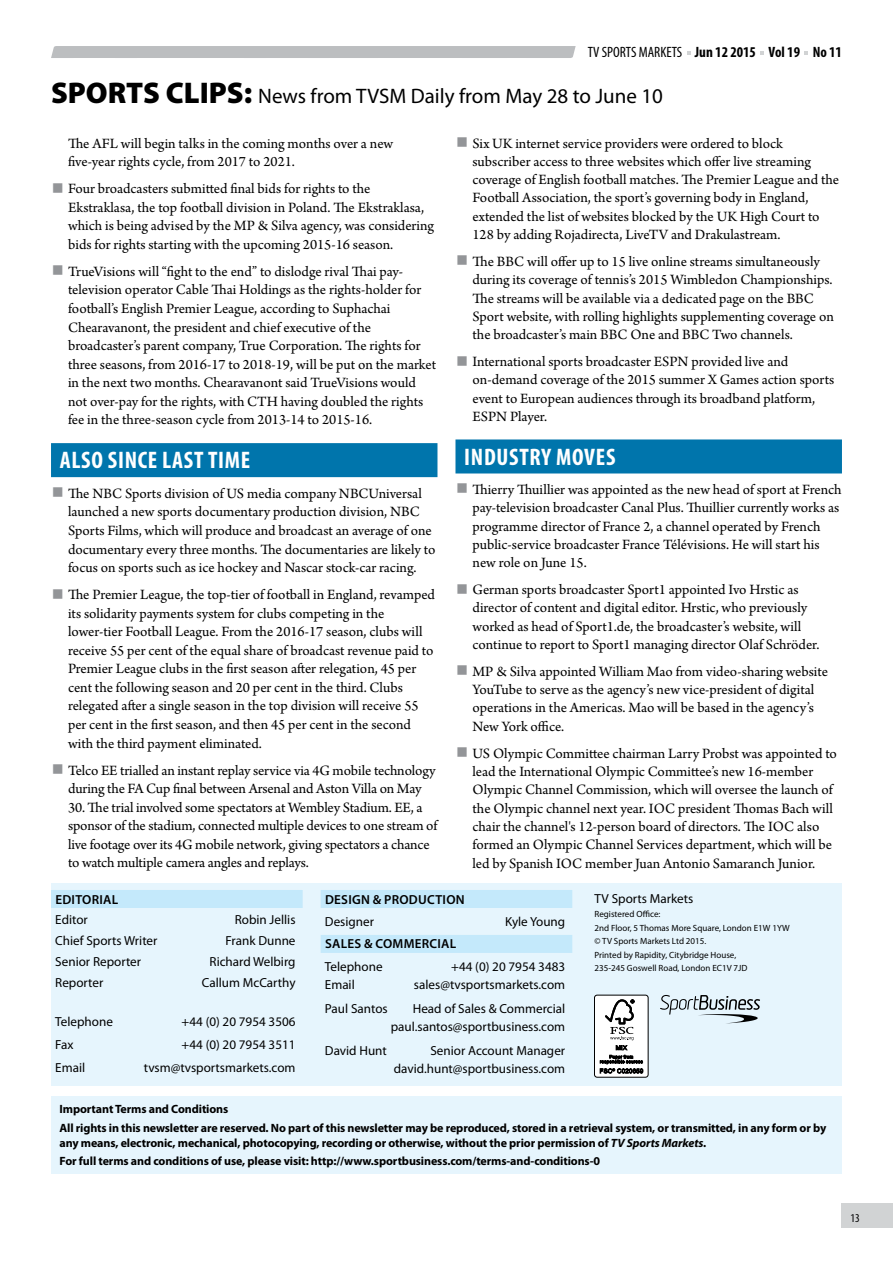
<style>
.page{position:relative;width:893px;height:1263px;background:#fff}
.page>*{position:absolute;margin:0;border:0;box-sizing:border-box;transform-origin:0 0}
.t1{font:700 condensed 24px "Myriad Pro";letter-spacing:.03em;color:#fff}
.t2{font:21px "Myriad Pro";color:#000}
.t3{font:15px/18.6px "Arno Pro";color:#000}
.t4{font:700 condensed 15px "Myriad Pro";color:#000}
.t5{font:13.2px/18px "Myriad Pro";color:#000;text-align:right}
.t6{font:600 13.2px "Myriad Pro";letter-spacing:.02em;color:#000}
.t7{font:700 12px/18.6px "Myriad Pro";letter-spacing:-.01em;color:#000}
.t8{font:condensed 12px "Myriad Pro";color:#000}
.t9{font:9px/13.5px "Myriad Pro";color:#000}
.s1{font-weight:400}
.s2{font-weight:900;font-size:30px}
.s3{font-weight:700;font-size:42px;color:#939598}
.s4{font-style:italic}
</style>
<div class="page">
<div style="left:842px;top:1204px;width:51px;height:24px;background:#d1d3d4"></div>
<div style="left:51px;top:46px;width:525px;height:12px;background:#bcbec0"></div>
<div style="left:51px;top:443px;width:386px;height:34px;background:#0075ac"></div>
<div style="left:455px;top:439px;width:387px;height:34px;background:#0075ac"></div>
<div style="left:51px;top:883px;width:791px;height:203px;background:#e6f5fd"></div>
<div style="left:51px;top:890px;width:252px;height:18px;background:#c4e9fb"></div>
<div style="left:321px;top:890px;width:251px;height:18px;background:#c4e9fb"></div>
<div style="left:321px;top:935px;width:251px;height:18px;background:#c4e9fb"></div>
<div style="left:594px;top:995px;width:54px;height:82px;background:#fff;border-radius:3px"></div>
<div style="left:594px;top:995px;width:54px;height:82px;border:1px solid #000;border-radius:3px"></div>
<svg style="left:600px;top:999px;width:43px;height:74px"></svg>
<svg style="left:660px;top:995px;width:100px;height:28px"></svg>
<div style="left:51px;top:1096px;width:791px;height:78px;background:#e6f5fd"></div>
<p class="t4" style="left:588px;top:43px;width:256px"><span class="s1">TV SPORTS MARKETS</span> JUN 12 2015 VOL 19 NO 11</p>
<h2 class="t2" style="left:51px;top:83px;width:613px"><span class="s2">SPORTS CLIPS:</span> News from TVSM Daily from May 28 to June 10</h2>
<p class="t3" style="left:68px;top:134px;width:327px">The AFL will begin talks in the coming months over a new five-year rights cycle, from 2017 to 2021.</p>
<p class="t3" style="left:68px;top:180px;width:368px;text-indent:-17px"><span class="s3">■</span> Four broadcasters submitted final bids for rights to the Ekstraklasa, the top football division in Poland. The Ekstraklasa, which is being advised by the MP &amp; Silva agency, was considering bids for rights starting with the upcoming 2015-16 season.</p>
<p class="t3" style="left:68px;top:263px;width:370px;text-indent:-17px"><span class="s3">■</span> TrueVisions will “fight to the end” to dislodge rival Thai pay&shy;television operator Cable Thai Holdings as the rights-holder for football’s English Premier League, according to Suphachai Chearavanont, the president and chief executive of the broadcaster’s parent company, True Corporation. The rights for three seasons, from 2016-17 to 2018-19, will be put on the market in the next two months. Chearavanont said TrueVisions would not over-pay for the rights, with CTH having doubled the rights fee in the three-season cycle from 2013-14 to 2015-16.</p>
<h1 class="t1" style="left:60px;top:445px;width:192px">ALSO SINCE LAST TIME</h1>
<p class="t3" style="left:68px;top:485px;width:369px;text-indent:-17px"><span class="s3">■</span> The NBC Sports division of US media company NBCUniversal launched a new sports documentary production division, NBC Sports Films, which will produce and broadcast an average of one documentary every three months. The documentaries are likely to focus on sports such as ice hockey and Nascar stock-car racing.</p>
<p class="t3" style="left:68px;top:586px;width:369px;text-indent:-17px"><span class="s3">■</span> The Premier League, the top-tier of football in England, revamped its solidarity payments system for clubs competing in the lower-tier Football League. From the 2016-17 season, clubs will receive 55 per cent of the equal share of broadcast revenue paid to Premier League clubs in the first season after relegation, 45 per cent the following season and 20 per cent in the third. Clubs relegated after a single season in the top division will receive 55 per cent in the first season, and then 45 per cent in the second with the third payment eliminated.</p>
<p class="t3" style="left:51px;top:762px;width:386px;text-align:center"><span class="s3">■</span> Telco EE trialled an instant replay service via 4G mobile technology during the FA Cup final between Arsenal and Aston Villa on May</p>
<p class="t3" style="left:68px;top:799px;width:371px">30. The trial involved some spectators at Wembley Stadium. EE, a sponsor of the stadium, connected multiple devices to one stream of live footage over its 4G mobile network, giving spectators a chance to watch multiple camera angles and replays.</p>
<p class="t3" style="left:472px;top:135px;width:368px;text-indent:-17px"><span class="s3">■</span> Six UK internet service providers were ordered to block subscriber access to three websites which offer live streaming coverage of English football matches. The Premier League and the Football Association, the sport’s governing body in England, extended the list of websites blocked by the UK High Court to 128 by adding Rojadirecta, LiveTV and Drakulastream.</p>
<p class="t3" style="left:472px;top:253px;width:363px;text-indent:-17px"><span class="s3">■</span> The BBC will offer up to 15 live online streams simultaneously during its coverage of tennis’s 2015 Wimbledon Championships.<br>The streams will be available via a dedicated page on the BBC Sport website, with rolling highlights supplementing coverage on the broadcaster’s main BBC One and BBC Two channels.</p>
<p class="t3" style="left:472px;top:353px;width:363px;text-indent:-17px"><span class="s3">■</span> International sports broadcaster ESPN provided live and on-demand coverage of the 2015 summer X Games action sports event to European audiences through its broadband platform, ESPN Player.</p>
<h1 class="t1" style="left:464px;top:442px;width:152px">IN DUSTRY MOVES</h1>
<p class="t3" style="left:472px;top:481px;width:371px;text-indent:-17px"><span class="s3">■</span> Thierry Thuillier was appointed as the new head of sport at French pay-television broadcaster Canal Plus. Thuillier currently works as programme director of France 2, a channel operated by French public-service broadcaster France Télévisions. He will start his new role on June 15.</p>
<p class="t3" style="left:472px;top:581px;width:348px;text-indent:-17px"><span class="s3">■</span> German sports broadcaster Sport1 appointed Ivo Hrstic as director of content and digital editor. Hrstic, who previously worked as head of Sport1.de, the broadcaster’s website, will continue to report to Sport1 managing director Olaf Schröder.</p>
<p class="t3" style="left:472px;top:663px;width:357px;text-indent:-17px"><span class="s3">■</span> MP &amp; Silva appointed William Mao from video-sharing website YouTube to serve as the agency’s new vice-president of digital operations in the Americas. Mao will be based in the agency’s New York office.</p>
<p class="t3" style="left:472px;top:745px;width:366px;text-indent:-17px"><span class="s3">■</span> US Olympic Committee chairman Larry Probst was appointed to lead the International Olympic Committee’s new 16-member Olympic Channel Commission, which will oversee the launch of the Olympic channel next year. IOC president Thomas Bach will chair the channel's 12-person board of directors. The IOC also formed an Olympic Channel Services department, which will be led by Spanish IOC member Juan Antonio Samaranch Junior.</p>
<p class="t6" style="left:55px;top:891px;width:24px">EDITORIAL</p>
<p class="t5" style="left:55px;top:911px;width:34px">Editor</p>
<p class="t5" style="left:235px;top:911px;width:62px">Robin Jellis</p>
<p class="t5" style="left:55px;top:931px;width:104px">Chief Sports Writer</p>
<p class="t5" style="left:226px;top:931px;width:71px">Frank Dunne</p>
<p class="t5" style="left:55px;top:952px;width:87px">Senior Reporter</p>
<p class="t5" style="left:209px;top:952px;width:88px">Richard Welbirg</p>
<p class="t5" style="left:55px;top:973px;width:50px">Reporter</p>
<p class="t5" style="left:202px;top:973px;width:95px">Callum McCarthy</p>
<p class="t5" style="left:55px;top:1012px;width:59px">Telephone</p>
<p class="t5" style="left:182px;top:1012px;width:115px">+44 (0) 20 7954 3506</p>
<p class="t5" style="left:55px;top:1035px;width:20px">Fax</p>
<p class="t5" style="left:182px;top:1035px;width:115px">+44 (0) 20 7954 3511</p>
<p class="t5" style="left:55px;top:1058px;width:31px">Email</p>
<p class="t5" style="left:144px;top:1058px;width:153px">tvsm@tvsportsmarkets.com</p>
<p class="t6" style="left:325px;top:891px;width:17px">DESIGN</p>
<p class="t6" style="left:373px;top:891px;width:21px">&amp; PRO</p>
<p class="t6" style="left:409px;top:891px;width:18px">DUCTION</p>
<p class="t5" style="left:325px;top:912px;width:51px">Designer</p>
<p class="t5" style="left:505px;top:912px;width:62px">Kyle Young</p>
<p class="t6" style="left:325px;top:935px;width:133px">SALES &amp; COMMERCIAL</p>
<p class="t5" style="left:325px;top:957px;width:59px">Telephone</p>
<p class="t5" style="left:451px;top:957px;width:115px">+44 (0) 20 7954 3483</p>
<p class="t5" style="left:325px;top:975px;width:31px">Email</p>
<p class="t5" style="left:414px;top:975px;width:153px">sales@tvsportsmarkets.com</p>
<p class="t5" style="left:325px;top:999px;width:64px">Paul Santos</p>
<p class="t5" style="left:391px;top:999px;width:176px">Head of Sales &amp; Commercial paul.santos@sportbusiness.com</p>
<p class="t5" style="left:325px;top:1042px;width:63px">David Hunt</p>
<p class="t5" style="left:394px;top:1042px;width:173px">Senior Account Manager david.hunt@sportbusiness.com</p>
<p class="t5" style="left:595px;top:890px;width:100px">TV Sports Markets</p>
<p class="t9" style="left:595px;top:907px;width:197px">Registered Office:<br>2nd Floor, 5 Thomas More Square, London E1W 1YW © TV Sports Markets Ltd 2015.<br>Printed by Rapidity, Citybridge House,<br>235-245 Goswell Road, London EC1V 7JD</p>
<p class="t7" style="left:60px;top:1100px;width:768px">Important Terms and Conditions<br>All rights in this newsletter are reserved. No part of this newsletter may be reproduced, stored in a retrieval system, or transmitted, in any form or by</p>
<p class="t7" style="left:60px;top:1133px;width:648px">any means, electronic, mechanical, photocopying, recording or otherwise, without the prior permission of <span class="s4">TV Sports Markets</span>.<br>For full terms and conditions of use, please visit: http://www.sportbusiness.com/terms-and-conditions-0</p>
<p class="t8" style="left:850px;top:1210px;width:11px">13</p>
</div>
